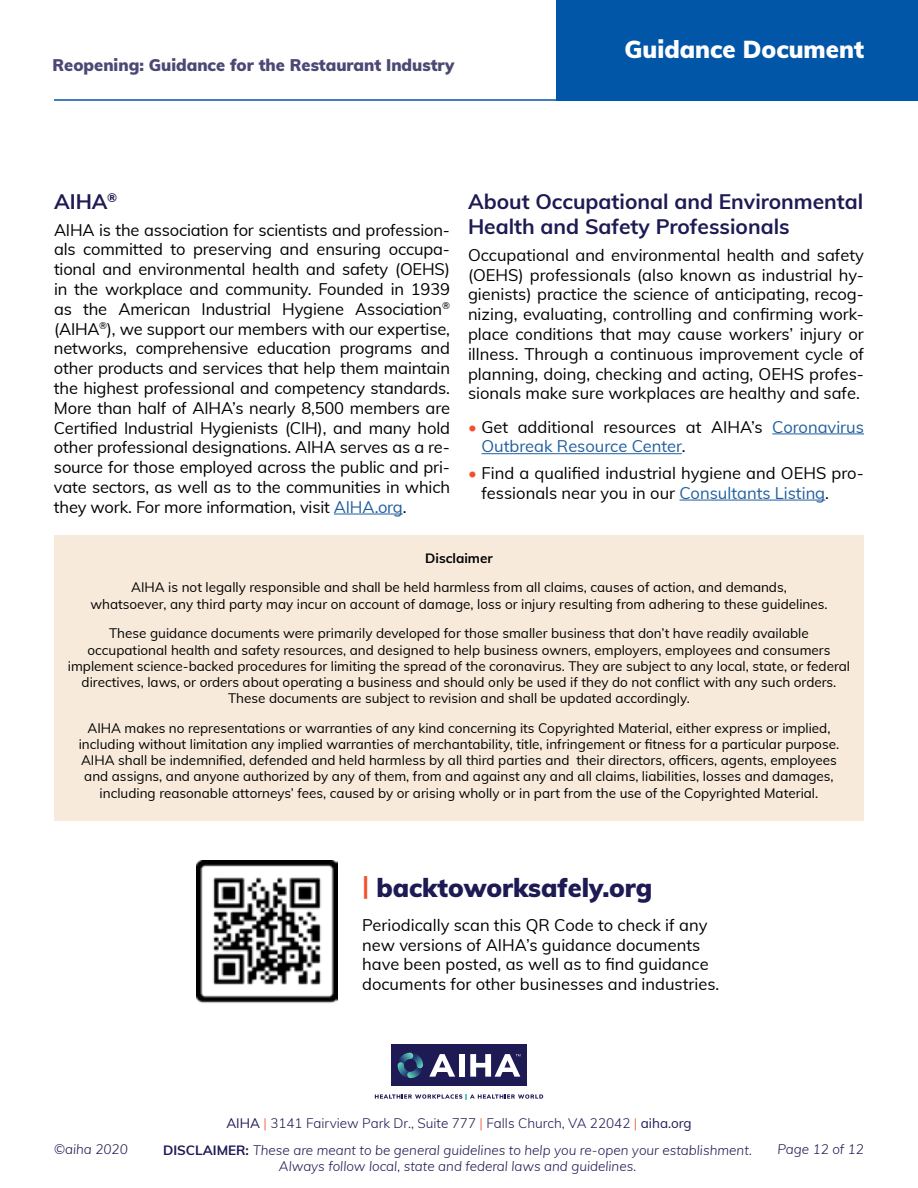
<style>
.page{position:relative;width:918px;height:1188px;background:#fff}
.page>*{position:absolute;margin:0;border:0;box-sizing:border-box;transform-origin:0 0}
.t1{font:900 25.5px "Muli";color:#1e1a53}
.t2{font:900 24px "Muli";color:#fff}
.t3{font:700 21px/25.2px "Muli";color:#1e1a53}
.t4{font:16.5px/19.8px "Muli";color:#000;text-align:justify}
.t5{font:16.5px/19.8px "Muli";color:#215e9e}
.t6{font:900 16.5px "Muli";color:#4b4875}
.t7{font:13.5px/16.2px "Muli";color:#000;text-align:center}
.t8{font:italic 300 13.5px/16.2px "Muli";color:#1e1a53;text-align:center}
.t9{font:300 13.5px "Muli";color:#1e1a53}
.t10{font:700 13.5px "Muli";color:#000}
.s1{color:#215e9e}
.s2{color:#f0512a}
.s3{color:#000}
.s4{font-weight:700;color:#f0512a}
.s5{font-weight:400}
.s6{font-weight:700;font-style:normal}
</style>
<div class="page">
<hr style="left:54px;top:99px;width:537px;height:2px;background:#0256a7">
<div style="left:556px;top:0;width:362px;height:101px;background:#0256a7"></div>
<div style="left:391px;top:1044px;width:136px;height:42px;background:#1e1a53"></div>
<svg style="left:398px;top:1053px;width:25px;height:25px"></svg>
<svg style="left:375px;top:1094px;width:168px;height:5px"></svg>
<svg style="left:429px;top:1054px;width:26px;height:23px"></svg>
<div style="left:459px;top:1054px;width:6px;height:23px;background:#fff"></div>
<svg style="left:470px;top:1054px;width:50px;height:23px"></svg>
<hr style="left:334px;top:514px;width:69px;height:1px;background:#215e9e">
<hr style="left:772px;top:433px;width:92px;height:1px;background:#215e9e">
<hr style="left:482px;top:453px;width:200px;height:1px;background:#215e9e">
<hr style="left:680px;top:500px;width:145px;height:1px;background:#215e9e">
<div style="left:54px;top:536px;width:810px;height:285px;background:#f7eada"></div>
<img style="left:197px;top:861px;width:141px;height:142px">
<p class="t6" style="left:52px;top:52px;width:403px">Reopening: Guidance for the Restaurant Industry</p>
<h2 class="t2" style="left:625px;top:31px;width:241px">Guidance Document</h2>
<p class="t3" style="left:54px;top:188px;width:65px">AIHA<sup>®</sup></p>
<p class="t4" style="left:54px;top:219px;width:398px">AIHA is the association for scientists and profession&shy;als committed to preserving and ensuring occupa&shy;tional and environmental health and safety (OEHS) in the workplace and community. Founded in 1939 as the American Industrial Hygiene Association<sup>® </sup>(AIHA<sup>®</sup>), we support our members with our expertise, networks, comprehensive education programs and other products and services that help them maintain the highest professional and competency standards.<br>More than half of AIHA’s nearly 8,500 members are Certified Industrial Hygienists (CIH), and many hold other professional designations. AIHA serves as a re&shy;source for those employed across the public and pri&shy;vate sectors, as well as to the communities in which they work. For more information, visit <span class="s1">AIHA.org</span>.</p>
<p class="t3" style="left:468px;top:188px;width:397px">About Occupational and Environmental<br>Health and Safety Professionals</p>
<p class="t4" style="left:468px;top:244px;width:398px">Occupational and environmental health and safety (OEHS) professionals (also known as industrial hy&shy;gienists) practice the science of anticipating, recog&shy;nizing, evaluating, controlling and confirming work&shy;place conditions that may cause workers’ injury or illness. Through a continuous improvement cycle of planning, doing, checking and acting, OEHS profes&shy;sionals make sure workplaces are healthy and safe.</p>
<p class="t5" style="left:481px;top:416px;width:384px;text-indent:-13px"><span class="s2">•</span> <span class="s3">Get additional resources at AIHA’s</span> Coronavirus<br>Outbreak Resource Center<span class="s3">.</span></p>
<p class="t4" style="left:481px;top:462px;width:384px;text-indent:-13px"><span class="s2">•</span> Find a qualified industrial hygiene and OEHS pro&shy;fessionals near you in our <span class="s1">Consultants Listing</span>.</p>
<p class="t10" style="left:425px;top:548px;width:69px">Disclaimer</p>
<p class="t7" style="left:90px;top:579px;width:739px">AIHA is not legally responsible and shall be held harmless from all claims, causes of action, and demands,<br>whatsoever, any third party may incur on account of damage, loss or injury resulting from adhering to these guidelines.</p>
<p class="t7" style="left:68px;top:625px;width:784px">These guidance documents were primarily developed for those smaller business that don’t have readily available occupational health and safety resources, and designed to help business owners, employers, employees and consumers implement science-backed procedures for limiting the spread of the coronavirus. They are subject to any local, state, or federal directives, laws, or orders about operating a business and should only be used if they do not conflict with any such orders.<br>These documents are subject to revision and shall be updated accordingly.</p>
<p class="t7" style="left:79px;top:719px;width:762px">AIHA makes no representations or warranties of any kind concerning its Copyrighted Material, either express or implied, including without limitation any implied warranties of merchantability, title, infringement or fitness for a particular purpose.<br>AIHA shall be indemnified, defended and held harmless by all third parties and their directors, officers, agents, employees and assigns, and anyone authorized by any of them, from and against any and all claims, liabilities, losses and damages, including reasonable attorneys’ fees, caused by or arising wholly or in part from the use of the Copyrighted Material.</p>
<h1 class="t1" style="left:362px;top:870px;width:292px"><span class="s4">|</span> backtoworksafely.org</h1>
<p class="t4" style="left:362px;top:914px;width:359px;text-align:left">Periodically scan this QR Code to check if any new versions of AIHA’s guidance documents have been posted, as well as to find guidance documents for other businesses and industries.</p>
<p class="t9" style="left:226px;top:1113px;width:467px"><span class="s5">AIHA</span> <span class="s2">|</span> 3141 Fairview Park Dr., Suite 777 <span class="s2">|</span> Falls Church, VA 22042 <span class="s2">|</span> <span class="s5">aiha.org</span></p>
<p class="t8" style="left:54px;top:1141px;width:75px">©aiha 2020</p>
<p class="t8" style="left:777px;top:1141px;width:88px">Page 12 of 12</p>
<p class="t8" style="left:163px;top:1141px;width:590px"><span class="s6">DISCLAIMER:</span> These are meant to be general guidelines to help you re-open your establishment.<br>Always follow local, state and federal laws and guidelines.</p>
</div>
